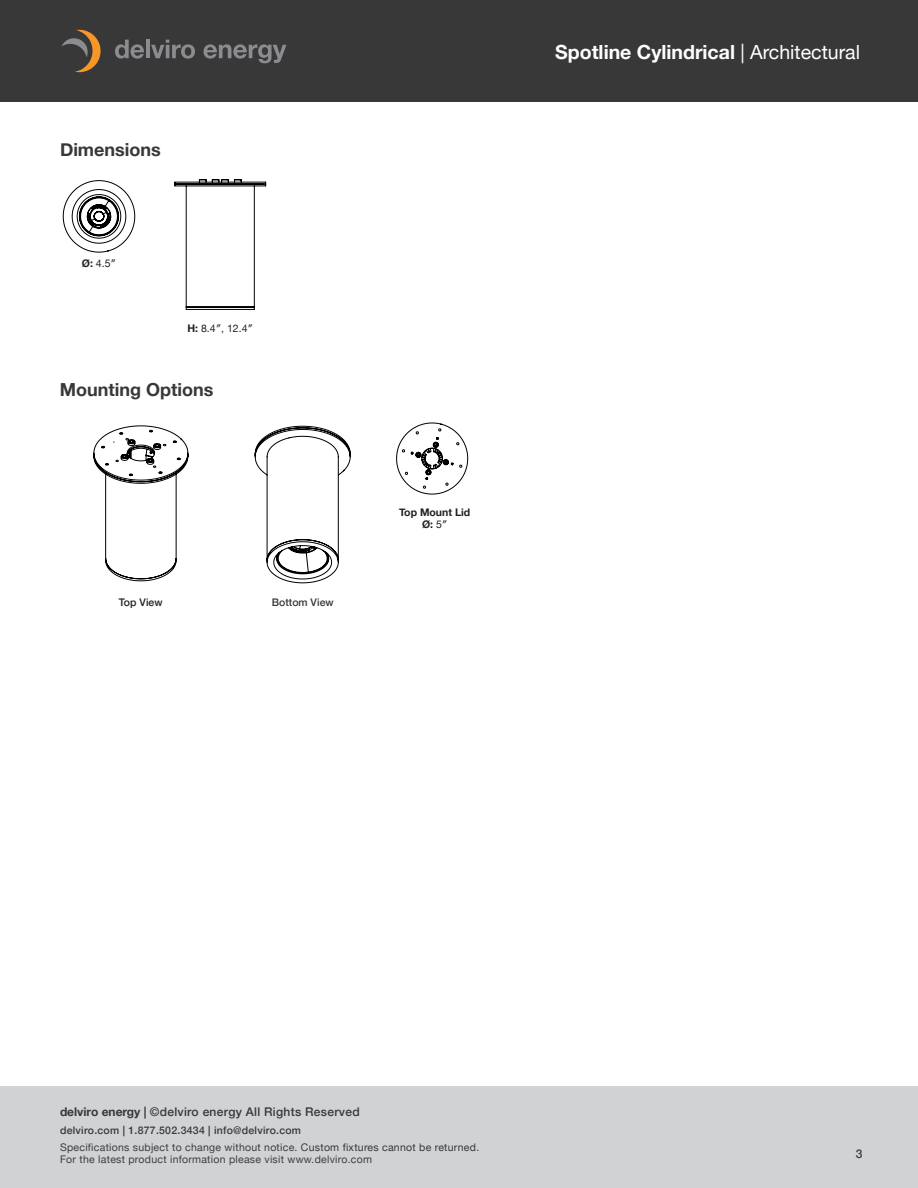
<style>
.page{position:relative;width:918px;height:1188px;background:#fff}
.page>*{position:absolute;margin:0;border:0;box-sizing:border-box;transform-origin:0 0}
.t1{font:700 19.5px "Helvetica Neue";color:#fff}
.t2{font:700 18px "Helvetica Neue";color:#383839}
.t3{font:500 12px "Helvetica Neue";letter-spacing:.025em;color:#383839}
.t4{font:500 10.5px/16.2px "Helvetica Neue";letter-spacing:.025em;color:#383839}
.t5{font:10.5px "Helvetica Neue";letter-spacing:.025em;color:#3e3e3f}
.t6{font:10.5px "Helvetica Neue";color:#231f20}
.t7{font:700 10.5px "Helvetica Neue";color:#231f20}
.t8{font:500 10.5px "Helvetica Neue";color:#383839}
.t9{font:500 10.5px "Helvetica Neue";color:#231f20}
.s1{font-weight:700}
.s2{font-weight:400}
.s3{font-weight:400;color:#3e3e3f}
</style>
<div class="page">
<svg style="left:63px;top:180px;width:72px;height:72px"></svg>
<svg style="left:174px;top:179px;width:92px;height:131px"></svg>
<svg style="left:93px;top:425px;width:95px;height:156px"></svg>
<svg style="left:255px;top:426px;width:96px;height:157px"></svg>
<svg style="left:396px;top:423px;width:72px;height:71px"></svg>
<div style="left:0;top:0;width:918px;height:102px;background:#383839"></div>
<svg style="left:62px;top:29px;width:39px;height:44px"></svg>
<svg style="left:115px;top:40px;width:29px;height:19px"></svg>
<hr style="left:146px;top:40px;width:4px;height:18px;background:#8a8c8f">
<svg style="left:151px;top:40px;width:44px;height:19px"></svg>
<svg style="left:203px;top:44px;width:83px;height:19px"></svg>
<div style="left:0;top:1086px;width:918px;height:102px;background:#d1d2d4"></div>
<p class="t2" style="left:60px;top:135px;width:102px">Dimensions</p>
<p class="t6" style="left:82px;top:256px;width:36px"><span class="s1">Ø:</span> 4.5″</p>
<p class="t6" style="left:188px;top:320px;width:67px"><span class="s1">H:</span> 8.4″, 12.4″</p>
<p class="t2" style="left:60px;top:375px;width:155px">Mounting Options</p>
<p class="t9" style="left:119px;top:594px;width:45px">Top View</p>
<p class="t8" style="left:272px;top:594px;width:63px">Bottom View</p>
<p class="t7" style="left:399px;top:504px;width:73px">Top Mount Lid</p>
<p class="t7" style="left:422px;top:516px;width:27px">Ø: <span class="s2">5″</span></p>
<h1 class="t1" style="left:555px;top:37px;width:306px">Spotline Cylindrical <span class="s2">| Architectural</span></h1>
<p class="t3" style="left:60px;top:1103px;width:301px"><span class="s1">delviro energy |</span> ©delviro energy All Rights Reserved</p>
<p class="t4" style="left:60px;top:1122px;width:421px">delviro.com | 1.877.502.3434 | info@delviro.com<br><span class="s3">Specifications subject to change without notice.</span> <span class="s2">Custom fixtures cannot be returned.</span></p>
<p class="t5" style="left:60px;top:1152px;width:314px">For the latest product information please visit www.delviro.com</p>
<p class="t3" style="left:856px;top:1144px;width:8px">3</p>
</div>
